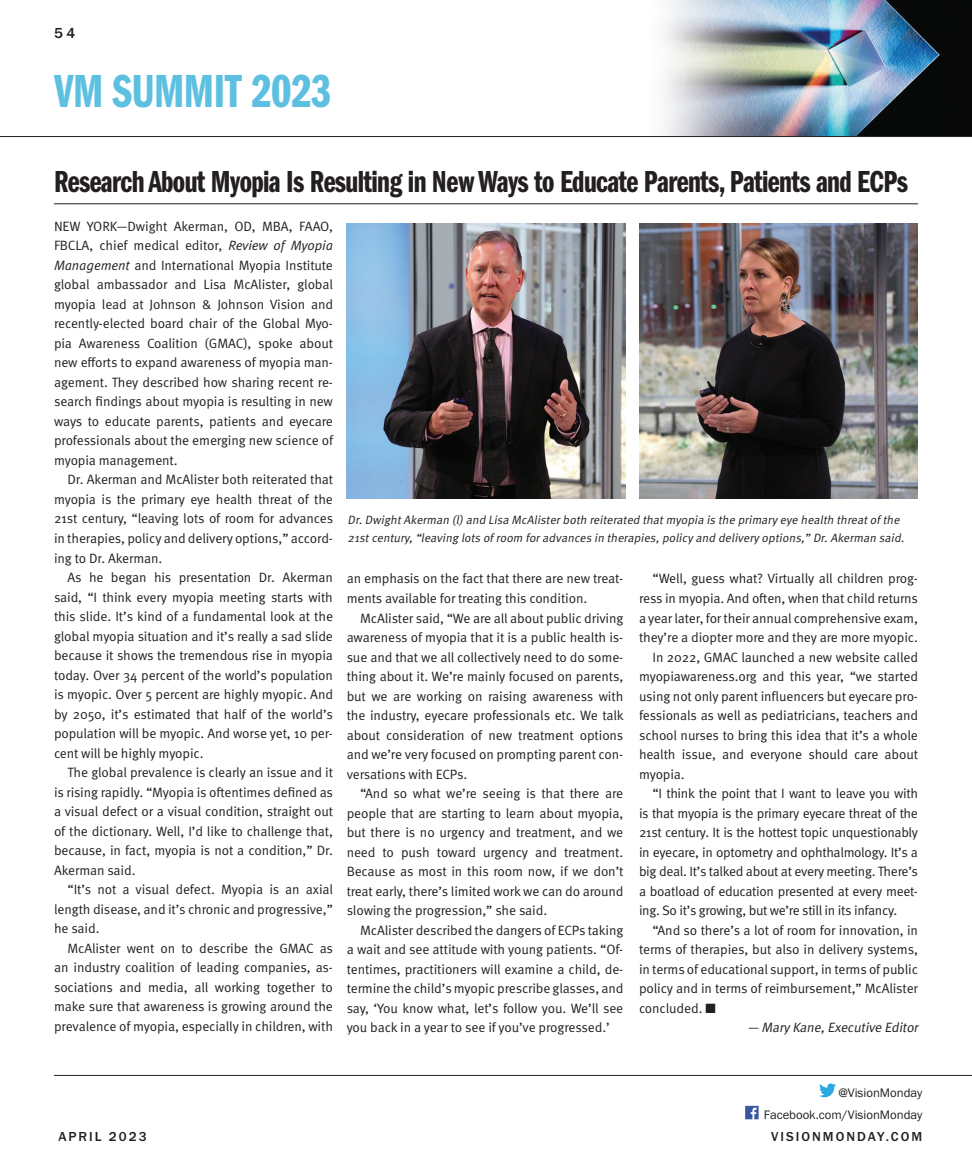
<style>
.page{position:relative;width:972px;height:1175px;background:#fff}
.page>*{position:absolute;margin:0;border:0;box-sizing:border-box;transform-origin:0 0}
.t1{font:48px "Franklin Gothic LT Pro Dm Cm";letter-spacing:-.01em;color:#5dc0e1}
.Blue_Tint_Box_Head_2{font:31.5px "Franklin Gothic LT Pro Dm Cm";letter-spacing:-.02em;color:#231f20}
.CATEGORY{font:500 15px "Franklin Gothic URW";color:#231f20}
.t2{font:13.5px/19.5px "Meta Pro Norm";letter-spacing:-.01em;color:#231f20;text-align:justify}
.t3{font:italic 13.5px "Meta Pro Norm";color:#231f20}
.CATEGORY-2{font:500 13.5px "Franklin Gothic URW";letter-spacing:.15em;color:#231f20}
.t4{font:12.75px "Franklin Gothic URW Boo";color:#231f20}
.t5{font:italic 12px/18px "Meta Pro Norm";color:#231f20}
.s1{font-family:"Meta Pro Norm Ita"}
</style>
<div class="page">
<hr style="left:54px;top:1075px;width:918px;height:1px;background:#231f20">
<hr style="left:0;top:136px;width:972px;height:1px;background:#231f20">
<hr style="left:54px;top:203px;width:864px;height:1px;background:#231f20">
<img style="left:347px;top:223px;width:279px;height:275px">
<img style="left:639px;top:223px;width:279px;height:275px">
<img style="left:664px;top:0;width:308px;height:135px">
<img style="left:745px;top:1105px;width:14px;height:14px">
<svg style="left:819px;top:1083px;width:17px;height:14px"></svg>
<p class="CATEGORY" style="left:54px;top:24px;width:23px">54</p>
<p class="t1" style="left:54px;top:65px;width:279px">VM SUMMIT 2023</p>
<p class="Blue_Tint_Box_Head_2" style="left:54px;top:164px;width:855px">Research About Myopia Is Resulting in New Ways to Educate Parents, Patients and ECPs</p>
<p class="t2" style="left:54px;top:215px;width:281px">NEW YORK—Dwight Akerman, OD, MBA, FAAO, FBCLA, chief medical editor, <span class="s1">Review of Myopia Management</span> and International Myopia Institute global ambassador and Lisa McAlister, global myopia lead at Johnson &amp; Johnson Vision and recently-elected board chair of the Global Myo&shy;pia Awareness Coalition (GMAC), spoke about new efforts to expand awareness of myopia man&shy;agement. They described how sharing recent re&shy;search findings about myopia is resulting in new ways to educate parents, patients and eyecare professionals about the emerging new science of myopia management.</p>
<p class="t2" style="left:54px;top:469px;width:281px;text-indent:14px">Dr. Akerman and McAlister both reiterated that myopia is the primary eye health threat of the 21st century, “leaving lots of room for advances in therapies, policy and delivery options,” accord&shy;ing to Dr. Akerman.</p>
<p class="t2" style="left:54px;top:566px;width:281px;text-indent:14px">As he began his presentation Dr. Akerman said, “I think every myopia meeting starts with this slide. It’s kind of a fundamental look at the global myopia situation and it’s really a sad slide because it shows the tremendous rise in myopia today. Over 34 percent of the world’s population is myopic. Over 5 percent are highly myopic. And by 2050, it’s estimated that half of the world’s population will be myopic. And worse yet, 10 per&shy;cent will be highly myopic.</p>
<p class="t2" style="left:54px;top:761px;width:281px;text-indent:14px">The global prevalence is clearly an issue and it is rising rapidly. “Myopia is oftentimes defined as a visual defect or a visual condition, straight out of the dictionary. Well, I’d like to challenge that, because, in fact, myopia is not a condition,” Dr.<br>Akerman said.</p>
<p class="t2" style="left:54px;top:878px;width:281px;text-indent:14px">“It’s not a visual defect. Myopia is an axial length disease, and it’s chronic and progressive,” he said.</p>
<p class="t2" style="left:54px;top:937px;width:281px;text-indent:14px">McAlister went on to describe the GMAC as an industry coalition of leading companies, as&shy;sociations and media, all working together to make sure that awareness is growing around the prevalence of myopia, especially in children, with</p>
<p class="t5" style="left:348px;top:510px;width:561px">Dr.DwightAkerman (l) and Lisa McAlisterboth reiterated thatmyopia isthe primaryeye health threatofthe<br>21stcentury,“leaving lotsofroom foradvancesin therapies,policyand deliveryoptions,” Dr.Akerman said.</p>
<p class="t2" style="left:639px;top:568px;width:281px;text-indent:14px">“Well, guess what? Virtually all children prog&shy;ress in myopia. And often, when that child returns a year later, for their annual comprehensive exam, they’re a diopter more and they are more myopic.</p>
<p class="t2" style="left:639px;top:646px;width:281px;text-indent:14px">In 2022, GMAC launched a new website called myopiawareness.org and this year, “we started using not only parent influencers but eyecare pro&shy;fessionals as well as pediatricians, teachers and school nurses to bring this idea that it’s a whole health issue, and everyone should care about myopia.</p>
<p class="t2" style="left:639px;top:782px;width:281px;text-indent:14px">“I think the point that I want to leave you with is that myopia is the primary eyecare threat of the 21st century. It is the hottest topic unquestionably in eyecare, in optometry and ophthalmology. It’s a big deal. It’s talked about at every meeting. There’s a boatload of education presented at every meet&shy;ing. So it’s growing, but we’re still in its infancy.</p>
<p class="t2" style="left:639px;top:919px;width:281px;text-indent:14px">“And so there’s a lot of room for innovation, in terms of therapies, but also in delivery systems, in terms of educational support, in terms of public policy and in terms of reimbursement,” McAlister concluded. ■</p>
<p class="t3" style="left:748px;top:1017px;width:175px">— MaryKane,Executive Editor</p>
<p class="t2" style="left:347px;top:568px;width:278px">an emphasis on the fact that there are new treat&shy;ments available for treating this condition.</p>
<p class="t2" style="left:347px;top:607px;width:279px;text-indent:14px">McAlister said, “We are all about public driving awareness of myopia that it is a public health is&shy;sue and that we all collectively need to do some&shy;thing about it. We’re mainly focused on parents, but we are working on raising awareness with the industry, eyecare professionals etc. We talk about consideration of new treatment options and we’re very focused on prompting parent con&shy;versations with ECPs.</p>
<p class="t2" style="left:347px;top:782px;width:278px;text-indent:14px">“And so what we’re seeing is that there are people that are starting to learn about myopia, but there is no urgency and treatment, and we need to push toward urgency and treatment.<br>Because as most in this room now, if we don’t treat early, there’s limited work we can do around slowing the progression,” she said.</p>
<p class="t2" style="left:347px;top:919px;width:278px;text-indent:14px">McAlister described the dangers of ECPs taking a wait and see attitude with young patients. “Of&shy;tentimes, practitioners will examine a child, de&shy;termine the child’s myopic prescribe glasses, and say, ‘You know what, let’s follow you. We’ll see you back in a year to see if you’ve progressed.’</p>
<p class="t4" style="left:838px;top:1084px;width:85px">@VisionMonday</p>
<p class="t4" style="left:764px;top:1106px;width:160px">Facebook.com/VisionMonday</p>
<p class="CATEGORY-2" style="left:58px;top:1128px;width:90px">APRIL 2023</p>
<p class="CATEGORY-2" style="left:771px;top:1128px;width:153px">VISIONMONDAY.COM</p>
</div>
